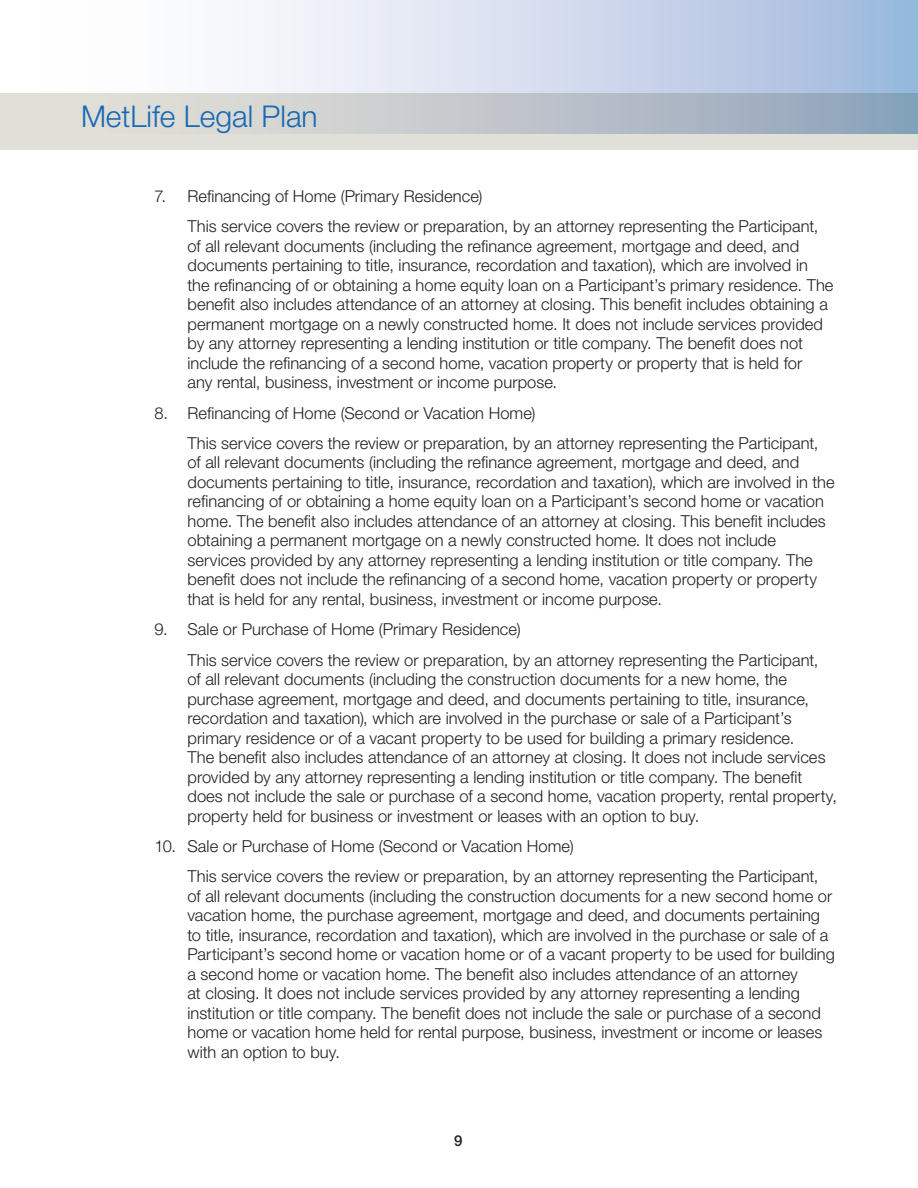
<style>
.page{position:relative;width:918px;height:1188px;background:#fff}
.page>*{position:absolute;margin:0;border:0;box-sizing:border-box;transform-origin:0 0}
.t1{font:300 30px "Helvetica Neue";color:#1768b4}
.HD_2_Indent_1_-_doub{font:300 16.5px/19.5px "Helvetica Neue";color:#231f20}
.t2{font:500 15px "Helvetica Neue";color:#231f20}
</style>
<div class="page">
<div style="left:0;top:93px;width:918px;height:57px;background:#e1e0d8"></div>
<svg style="left:253px;top:0;width:665px;height:133px;background:#c5d0e1"></svg>
<h1 class="t1" style="left:81px;top:98px;width:238px">MetLife Legal Plan</h1>
<p class="HD_2_Indent_1_-_doub" style="left:154px;top:186px;width:330px">7. Refinancing of Home (Primary Residence)</p>
<p class="HD_2_Indent_1_-_doub" style="left:188px;top:216px;width:648px">This service covers the review or preparation, by an attorney representing the Participant, of all relevant documents (including the refinance agreement, mortgage and deed, and documents pertaining to title, insurance, recordation and taxation), which are involved in the refinancing of or obtaining a home equity loan on a Participant’s primary residence. The benefit also includes attendance of an attorney at closing. This benefit includes obtaining a permanent mortgage on a newly constructed home. It does not include services provided by any attorney representing a lending institution or title company. The benefit does not include the refinancing of a second home, vacation property or property that is held for<br>any rental, business, investment or income purpose.</p>
<p class="HD_2_Indent_1_-_doub" style="left:154px;top:403px;width:383px">8. Refinancing of Home (Second or Vacation Home)</p>
<p class="HD_2_Indent_1_-_doub" style="left:188px;top:433px;width:649px">This service covers the review or preparation, by an attorney representing the Participant, of all relevant documents (including the refinance agreement, mortgage and deed, and documents pertaining to title, insurance, recordation and taxation), which are involved in the refinancing of or obtaining a home equity loan on a Participant’s second home or vacation home. The benefit also includes attendance of an attorney at closing. This benefit includes obtaining a permanent mortgage on a newly constructed home. It does not include services provided by any attorney representing a lending institution or title company. The benefit does not include the refinancing of a second home, vacation property or property that is held for any rental, business, investment or income purpose.</p>
<p class="HD_2_Indent_1_-_doub" style="left:154px;top:619px;width:368px">9. Sale or Purchase of Home (Primary Residence)</p>
<p class="HD_2_Indent_1_-_doub" style="left:188px;top:650px;width:651px">This service covers the review or preparation, by an attorney representing the Participant,<br>of all relevant documents (including the construction documents for a new home, the purchase agreement, mortgage and deed, and documents pertaining to title, insurance, recordation and taxation), which are involved in the purchase or sale of a Participant’s primary residence or of a vacant property to be used for building a primary residence.<br>The benefit also includes attendance of an attorney at closing. It does not include services provided by any attorney representing a lending institution or title company. The benefit does not include the sale or purchase of a second home, vacation property, rental property, property held for business or investment or leases with an option to buy.</p>
<p class="HD_2_Indent_1_-_doub" style="left:154px;top:836px;width:421px">10. Sale or Purchase of Home (Second or Vacation Home)</p>
<p class="HD_2_Indent_1_-_doub" style="left:188px;top:866px;width:649px">This service covers the review or preparation, by an attorney representing the Participant, of all relevant documents (including the construction documents for a new second home or vacation home, the purchase agreement, mortgage and deed, and documents pertaining to title, insurance, recordation and taxation), which are involved in the purchase or sale of a Participant’s second home or vacation home or of a vacant property to be used for building a second home or vacation home. The benefit also includes attendance of an attorney<br>at closing. It does not include services provided by any attorney representing a lending institution or title company. The benefit does not include the sale or purchase of a second home or vacation home held for rental purpose, business, investment or income or leases with an option to buy.</p>
<p class="t2" style="left:454px;top:1131px;width:10px">9</p>
</div>
